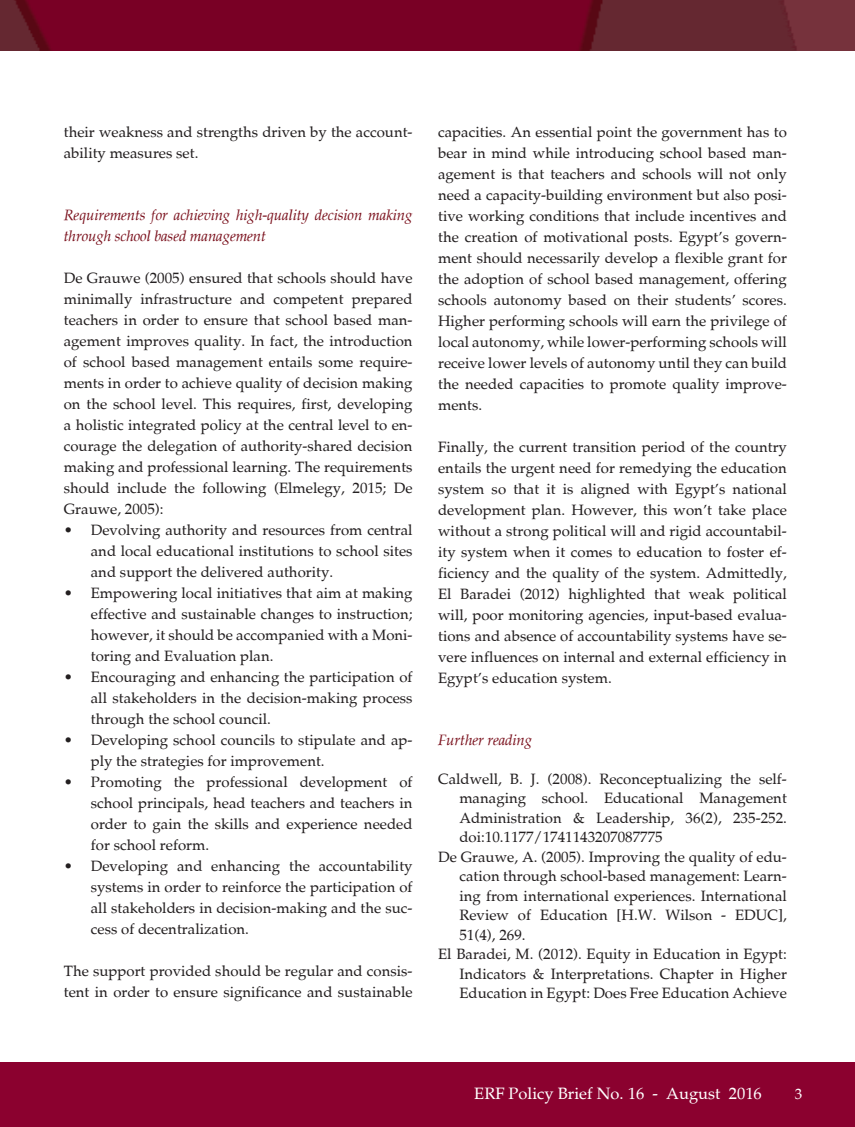
<style>
.page{position:relative;width:855px;height:1127px;background:#fff}
.page>*{position:absolute;margin:0;border:0;box-sizing:border-box;transform-origin:0 0}
.t1{font:16.5px "Palatia";color:#fff}
.references{font:15px/21px "Palatia";color:#231f20;text-align:justify}
.references-2{font:italic 15px/21px "Palatia";letter-spacing:-.01em;color:#7b121e}
.t2{font:15px "Palatia";color:#fff}
</style>
<div class="page">
<img style="left:0;top:0;width:855px;height:50px">
<div style="left:0;top:1062px;width:855px;height:65px;background:#8b012f"></div>
<p class="references" style="left:64px;top:121px;width:350px">their weakness and strengths driven by the account&shy;ability measures set.</p>
<p class="references-2" style="left:64px;top:204px;width:350px">Requirements for achieving high-quality decision making through school based management</p>
<p class="references" style="left:64px;top:267px;width:350px">De Grauwe (2005) ensured that schools should have minimally infrastructure and competent prepared teachers in order to ensure that school based man&shy;agement improves quality. In fact, the introduction of school based management entails some require&shy;ments in order to achieve quality of decision making on the school level. This requires, first, developing a holistic integrated policy at the central level to en&shy;courage the delegation of authority-shared decision making and professional learning. The requirements should include the following (Elmelegy, 2015; De Grauwe, 2005):</p>
<p class="references" style="left:91px;top:519px;width:323px;text-indent:-27px">• Devolving authority and resources from central and local educational institutions to school sites and support the delivered authority.</p>
<p class="references" style="left:91px;top:582px;width:323px;text-indent:-27px">• Empowering local initiatives that aim at making effective and sustainable changes to instruction; however, it should be accompanied with a Moni&shy;toring and Evaluation plan.</p>
<p class="references" style="left:91px;top:666px;width:323px;text-indent:-27px">• Encouraging and enhancing the participation of all stakeholders in the decision-making process through the school council.</p>
<p class="references" style="left:91px;top:729px;width:323px;text-indent:-27px">• Developing school councils to stipulate and ap&shy;ply the strategies for improvement.</p>
<p class="references" style="left:91px;top:771px;width:323px;text-indent:-27px">• Promoting the professional development of school principals, head teachers and teachers in order to gain the skills and experience needed for school reform.</p>
<p class="references" style="left:91px;top:855px;width:323px;text-indent:-27px">• Developing and enhancing the accountability systems in order to reinforce the participation of all stakeholders in decision-making and the suc&shy;cess of decentralization.</p>
<p class="references" style="left:64px;top:960px;width:350px">The support provided should be regular and consis&shy;tent in order to ensure significance and sustainable</p>
<p class="references" style="left:438px;top:121px;width:350px">capacities. An essential point the government has to bear in mind while introducing school based man&shy;agement is that teachers and schools will not only need a capacity-building environment but also posi&shy;tive working conditions that include incentives and the creation of motivational posts. Egypt’s govern&shy;ment should necessarily develop a flexible grant for the adoption of school based management, offering schools autonomy based on their students’ scores.<br>Higher performing schools will earn the privilege of local autonomy, while lower-performing schools will receive lower levels of autonomy until they can build the needed capacities to promote quality improve&shy;ments.</p>
<p class="references" style="left:438px;top:436px;width:350px">Finally, the current transition period of the country entails the urgent need for remedying the education system so that it is aligned with Egypt’s national development plan. However, this won’t take place without a strong political will and rigid accountabil&shy;ity system when it comes to education to foster ef&shy;ficiency and the quality of the system. Admittedly, El Baradei (2012) highlighted that weak political will, poor monitoring agencies, input-based evalua&shy;tions and absence of accountability systems have se&shy;vere influences on internal and external efficiency in Egypt’s education system.</p>
<p class="references-2" style="left:438px;top:729px;width:96px">Further reading</p>
<p class="references" style="left:459px;top:769px;width:329px;line-height:19.5px;text-indent:-21px">Caldwell, B. J. (2008). Reconceptualizing the self&shy;managing school. Educational Management Administration &amp; Leadership, 36(2), 235-252. doi:10.1177/1741143207087775</p>
<p class="references" style="left:459px;top:847px;width:329px;line-height:19.5px;text-indent:-21px">De Grauwe, A. (2005). Improving the quality of edu&shy;cation through school-based management: Learn&shy;ing from international experiences. International Review of Education [H.W. Wilson - EDUC], 51(4), 269.</p>
<p class="references" style="left:459px;top:944px;width:329px;line-height:19.5px;text-indent:-21px">El Baradei, M. (2012). Equity in Education in Egypt:<br>Indicators &amp; Interpretations. Chapter in Higher Education in Egypt: Does Free Education Achieve</p>
<p class="t1" style="left:474px;top:1083px;width:289px">ERF Policy Brief No. 16 - August 2016</p>
<p class="t2" style="left:794px;top:1085px;width:9px">3</p>
</div>
